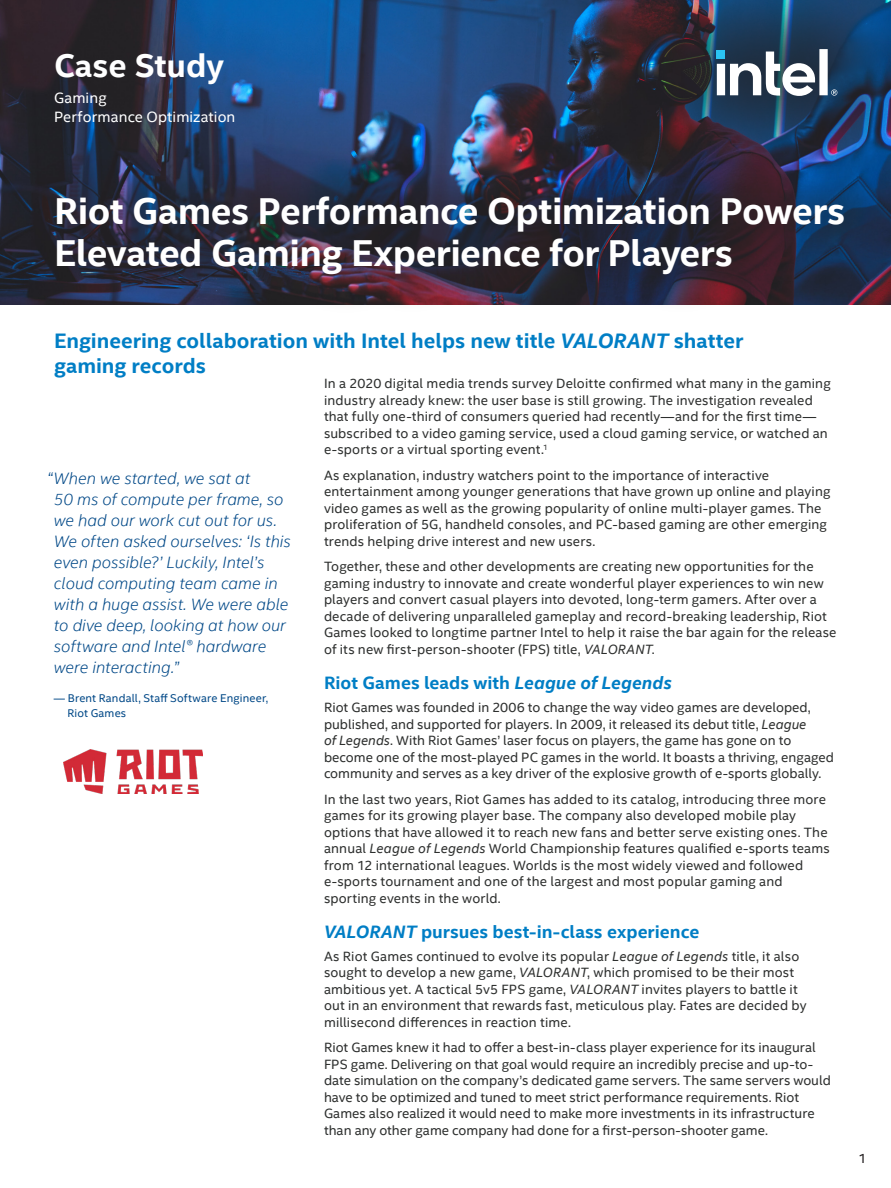
<style>
.page{position:relative;width:891px;height:1188px;background:#fff}
.page>*{position:absolute;margin:0;border:0;box-sizing:border-box;transform-origin:0 0}
.Main_Title{font:700 37.5px/42px "Intel Clear";letter-spacing:-.015em;color:#fff}
.PgTtlLft_-Page_Title{font:700 33px "Intel Clear";color:#fff}
.ProdName_-_Product_N{font:700 21px/25.2px "Intel Clear";color:#007ec5}
.MainCopy___Caption{font:700 18px "Intel Clear";color:#007ec5}
.QUOTE{font:italic 300 16.5px/21px "Intel Clear";color:#014887}
.Mini_Header{font:15px "Intel Clear";letter-spacing:.005em;color:#fff}
.MainCopy___Caption-2{font:13.5px/16.5px "Intel Clear";letter-spacing:.01em;color:#2d2f2e}
.t1{font:13.5px "Intel Clear";color:#231f20}
.QUOTE_CREDIT{font:11.25px/15.3px "Intel Clear";letter-spacing:.015em;color:#014887}
.s1{font-style:italic}
</style>
<div class="page">
<img style="left:0;top:0;width:616px;height:305px">
<div style="left:28px;top:155px;width:863px;height:161px;background:#231f20;opacity:.39"></div>
<img style="left:63px;top:750px;width:139px;height:44px">
<div style="left:616px;top:0;width:275px;height:197px;background:#231f20;opacity:.75"></div>
<svg style="left:717px;top:49px;width:120px;height:47px"></svg>
<p class="PgTtlLft_-Page_Title" style="left:54px;top:42px;width:172px">Case Study</p>
<p class="Mini_Header" style="left:54px;top:88px;width:54px">Gaming</p>
<p class="Mini_Header" style="left:54px;top:107px;width:183px">Performance Optimization</p>
<p class="Main_Title" style="left:54px;top:189px;width:793px">Riot Games Performance Optimization Powers<br>Elevated Gaming Experience for Players</p>
<p class="ProdName_-_Product_N" style="left:54px;top:327px;width:691px">Engineering collaboration with Intel helps new title <span class="s1">VALORANT</span> shatter gaming records</p>
<p class="MainCopy___Caption-2" style="left:324px;top:375px;width:508px">In a 2020 digital media trends survey Deloitte confirmed what many in the gaming industry already knew: the user base is still growing. The investigation revealed that fully one-third of consumers queried had recently—and for the first time— subscribed to a video gaming service, used a cloud gaming service, or watched an e-sports or a virtual sporting event.<sup>1</sup></p>
<p class="MainCopy___Caption-2" style="left:324px;top:466px;width:508px">As explanation, industry watchers point to the importance of interactive entertainment among younger generations that have grown up online and playing video games as well as the growing popularity of online multi-player games. The proliferation of 5G, handheld consoles, and PC-based gaming are other emerging trends helping drive interest and new users.</p>
<p class="MainCopy___Caption-2" style="left:324px;top:558px;width:514px">Together, these and other developments are creating new opportunities for the gaming industry to innovate and create wonderful player experiences to win new players and convert casual players into devoted, long-term gamers. After over a decade of delivering unparalleled gameplay and record-breaking leadership, Riot Games looked to longtime partner Intel to help it raise the bar again for the release of its new first-person-shooter (FPS) title, <span class="s1">VALORANT</span>.</p>
<p class="MainCopy___Caption" style="left:324px;top:670px;width:349px">Riot Games leads with <span class="s1">League of Legends</span></p>
<p class="MainCopy___Caption-2" style="left:324px;top:699px;width:512px">Riot Games was founded in 2006 to change the way video games are developed, published, and supported for players. In 2009, it released its debut title, <span class="s1">League<br>of Legends</span>. With Riot Games’ laser focus on players, the game has gone on to become one of the most-played PC games in the world. It boasts a thriving, engaged community and serves as a key driver of the explosive growth of e-sports globally.</p>
<p class="MainCopy___Caption-2" style="left:324px;top:790px;width:507px">In the last two years, Riot Games has added to its catalog, introducing three more games for its growing player base. The company also developed mobile play options that have allowed it to reach new fans and better serve existing ones. The annual <span class="s1">League of Legends</span> World Championship features qualified e-sports teams from 12 international leagues. Worlds is the most widely viewed and followed e-sports tournament and one of the largest and most popular gaming and sporting events in the world.</p>
<p class="MainCopy___Caption" style="left:324px;top:919px;width:377px"><span class="s1">VALORANT</span> pursues best-in-class experience</p>
<p class="MainCopy___Caption-2" style="left:324px;top:948px;width:484px">As Riot Games continued to evolve its popular <span class="s1">League of Legends</span> title, it also sought to develop a new game, <span class="s1">VALORANT</span>, which promised to be their most ambitious yet. A tactical 5v5 FPS game, <span class="s1">VALORANT</span> invites players to battle it out in an environment that rewards fast, meticulous play. Fates are decided by millisecond differences in reaction time.</p>
<p class="MainCopy___Caption-2" style="left:324px;top:1039px;width:508px">Riot Games knew it had to offer a best-in-class player experience for its inaugural FPS game. Delivering on that goal would require an incredibly precise and up-to&shy;date simulation on the company’s dedicated game servers. The same servers would have to be optimized and tuned to meet strict performance requirements. Riot Games also realized it would need to make more investments in its infrastructure than any other game company had done for a first-person-shooter game.</p>
<p class="QUOTE" style="left:54px;top:467px;width:238px;text-indent:-7px">“When we started, we sat at<br>50 ms of compute per frame, so we had our work cut out for us.<br>We often asked ourselves: ‘Is this even possible?’ Luckily, Intel’s cloud computing team came in with a huge assist. We were able to dive deep, looking at how our software and Intel® hardware were interacting.”</p>
<p class="QUOTE_CREDIT" style="left:67px;top:690px;width:202px;text-indent:-13px">— Brent Randall, Staff Software Engineer,<br>Riot Games</p>
<p class="t1" style="left:858px;top:1149px;width:10px">1</p>
</div>
